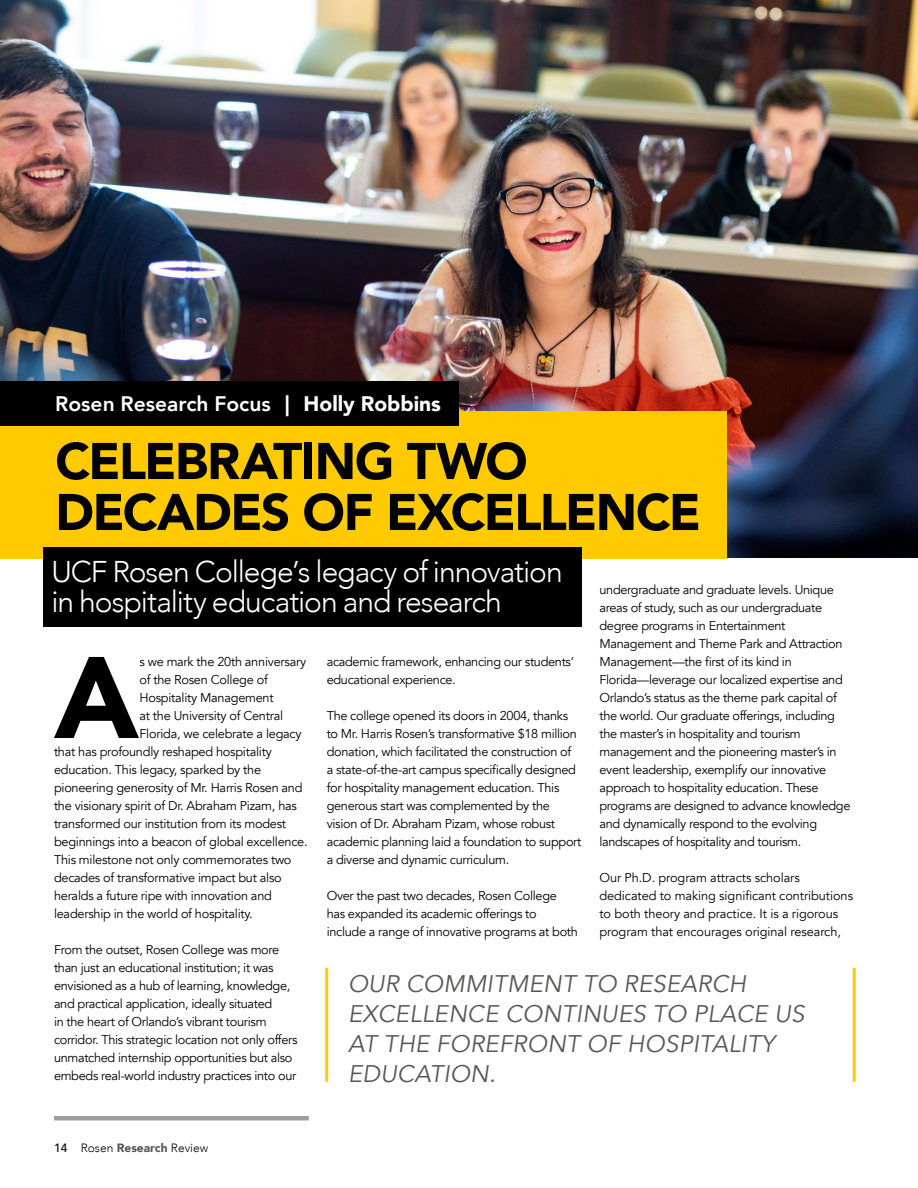
<style>
.page{position:relative;width:918px;height:1188px;background:#fff}
.page>*{position:absolute;margin:0;border:0;box-sizing:border-box;transform-origin:0 0}
.First_Paragraph{font:900 114.45px "Avenir";color:#000}
.Subtitle{font:900 51px/51px "Avenir";letter-spacing:-.03em;color:#000}
.Subtitle-2{font:300 30px/30px "Avenir";letter-spacing:-.035em;color:#fff}
.PULLQUOTES{font:italic 24px/30px "Avenir";letter-spacing:.01em;color:#575756}
.t1{font:800 21px "Avenir";color:#fff}
.BodyText{font:12.75px/18px "Avenir";letter-spacing:-.025em;color:#000}
.First_Paragraph-2{font:12.75px "Avenir";letter-spacing:-.02em;color:#000}
.BodyText-2{font:12.75px/18px "Avenir";letter-spacing:-.005em;color:#000}
.t2{font:300 12px "Avenir";color:#000}
.s1{font-weight:900}
.s2{font-weight:500}
.s3{font-weight:900;color:#575756}
</style>
<div class="page">
<hr style="left:54px;top:1116px;width:255px;height:4px;background:#9d9d9c">
<img style="left:0;top:0;width:918px;height:558px">
<div style="left:0;top:411px;width:727px;height:147px;background:#ffca00"></div>
<hr style="left:325px;top:968px;width:3px;height:114px;background:#ffca00">
<hr style="left:853px;top:968px;width:3px;height:114px;background:#ffca00">
<div style="left:0;top:382px;width:459px;height:44px;background:#000"></div>
<div style="left:43px;top:547px;width:538px;height:80px;background:#000"></div>
<p class="t1" style="left:55px;top:387px;width:387px">Rosen Research Focus <span class="s1">︱ Holly Robbins</span></p>
<p class="Subtitle" style="left:55px;top:434px;width:647px">CELEBRATING TWO<br>DECADES OF EXCELLENCE</p>
<p class="Subtitle-2" style="left:51px;top:556px;width:513px">UCF Rosen College’s legacy of innovation in hospitality education and research</p>
<p class="BodyText" style="left:599px;top:581px;width:252px">undergraduate and graduate levels. Unique areas of study, such as our undergraduate degree programs in Entertainment Management and Theme Park and Attraction Management—the first of its kind in Florida—leverage our localized expertise and Orlando’s status as the theme park capital of the world. Our graduate offerings, including the master’s in hospitality and tourism management and the pioneering master’s in event leadership, exemplify our innovative approach to hospitality education. These programs are designed to advance knowledge and dynamically respond to the evolving landscapes of hospitality and tourism.</p>
<p class="BodyText-2" style="left:599px;top:869px;width:255px">Our Ph.D. program attracts scholars dedicated to making significant contributions to both theory and practice. It is a rigorous program that encourages original research,</p>
<p class="PULLQUOTES" style="left:348px;top:969px;width:458px">OUR COMMITMENT TO RESEARCH<br>EXCELLENCE CONTINUES TO PLACE US<br>AT THE FOREFRONT OF HOSPITALITY<br>EDUCATION.</p>
<p class="BodyText" style="left:327px;top:653px;width:249px">academic framework, enhancing our students’ educational experience.</p>
<p class="BodyText" style="left:327px;top:707px;width:256px">The college opened its doors in 2004, thanks to Mr. Harris Rosen’s transformative $18 million donation, which facilitated the construction of<br>a state-of-the-art campus specifically designed for hospitality management education. This generous start was complemented by the vision of Dr. Abraham Pizam, whose robust academic planning laid a foundation to support a diverse and dynamic curriculum.</p>
<p class="BodyText" style="left:327px;top:887px;width:253px">Over the past two decades, Rosen College has expanded its academic offerings to include a range of innovative programs at both</p>
<p class="First_Paragraph" style="left:54px;top:600px;width:86px">A</p>
<p class="First_Paragraph-2" style="left:139px;top:654px;width:168px">s we mark the 20th anniversary</p>
<p class="First_Paragraph-2" style="left:139px;top:672px;width:130px">of the Rosen College of</p>
<p class="First_Paragraph-2" style="left:139px;top:690px;width:136px">Hospitality Management</p>
<p class="First_Paragraph-2" style="left:139px;top:708px;width:145px">at the University of Central</p>
<p class="First_Paragraph-2" style="left:139px;top:726px;width:164px">Florida, we celebrate a legacy</p>
<p class="First_Paragraph-2" style="left:54px;top:744px;width:219px">that has profoundly reshaped hospitality</p>
<p class="First_Paragraph-2" style="left:54px;top:762px;width:209px">education. This legacy, sparked by the</p>
<p class="First_Paragraph-2" style="left:54px;top:780px;width:250px">pioneering generosity of Mr. Harris Rosen and</p>
<p class="First_Paragraph-2" style="left:54px;top:798px;width:244px">the visionary spirit of Dr. Abraham Pizam, has</p>
<p class="First_Paragraph-2" style="left:54px;top:816px;width:234px">transformed our institution from its modest</p>
<p class="First_Paragraph-2" style="left:54px;top:834px;width:255px">beginnings into a beacon of global excellence.</p>
<p class="First_Paragraph-2" style="left:54px;top:852px;width:239px">This milestone not only commemorates two</p>
<p class="First_Paragraph-2" style="left:54px;top:870px;width:229px">decades of transformative impact but also</p>
<p class="First_Paragraph-2" style="left:54px;top:888px;width:219px">heralds a future ripe with innovation and</p>
<p class="First_Paragraph-2" style="left:54px;top:906px;width:200px">leadership in the world of hospitality.</p>
<p class="BodyText" style="left:54px;top:941px;width:245px">From the outset, Rosen College was more than just an educational institution; it was envisioned as a hub of learning, knowledge, and practical application, ideally situated<br>in the heart of Orlando’s vibrant tourism corridor. This strategic location not only offers unmatched internship opportunities but also embeds real-world industry practices into our</p>
<p class="t2" style="left:54px;top:1141px;width:156px"><span class="s2">14</span> Rosen <span class="s3">Research</span> Review</p>
</div>
